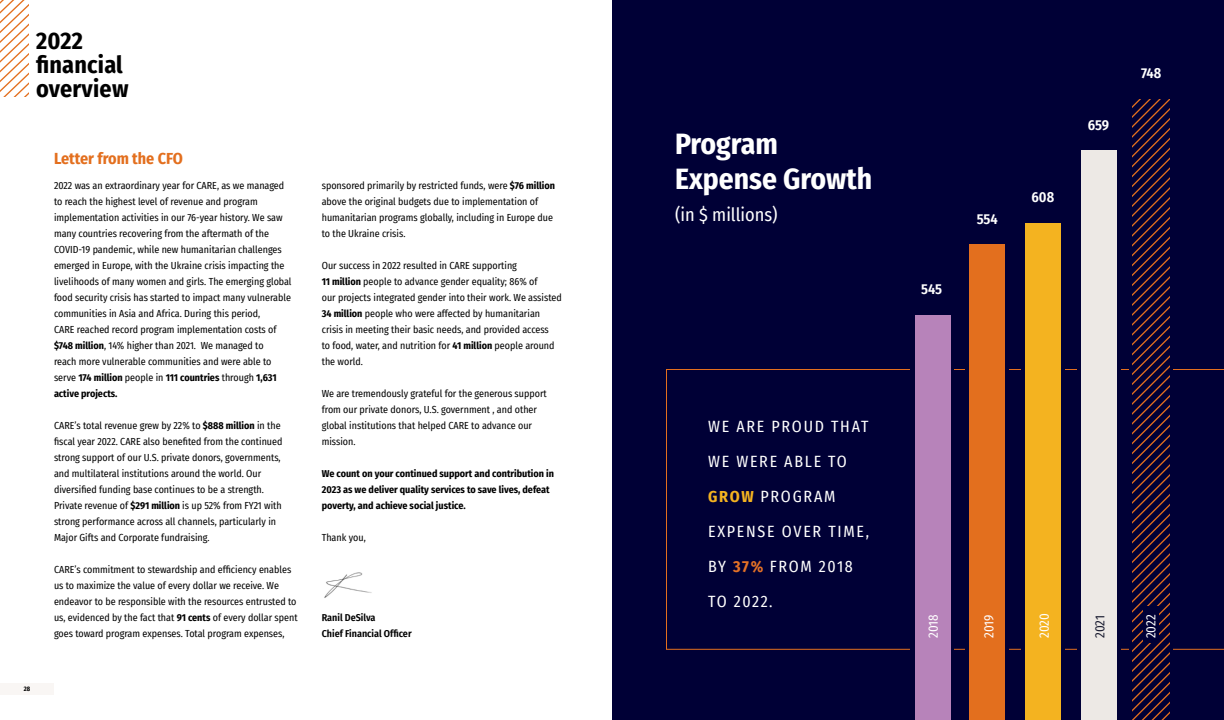
<style>
.page{position:relative;width:1224px;height:720px;background:#fff}
.page>*{position:absolute;margin:0;border:0;box-sizing:border-box;transform-origin:0 0}
.t1{font:700 29.4px/35.3px "Fira Sans Condensed";color:#fff}
.t2{font:700 24px/24px "Fira Sans Condensed";letter-spacing:.01em;color:#000}
.t3{font:18.3px "Fira Sans Condensed";color:#fff}
.t4{font:700 16px "Fira Sans Condensed";color:#e36f1e}
.t5{font:15.9px "Fira Sans Condensed";letter-spacing:.11em;color:#fff}
.t6{font:600 14.4px "Fira Sans Condensed";color:#fff}
.t7{font:13px "Fira Sans Condensed";color:#fff}
.t8{font:13px "Fira Sans Condensed";color:#1b1d31}
.t9{font:10px/16px "Fira Sans Condensed";color:#000}
.t10{font:700 10px/16px "Fira Sans Condensed";color:#000}
.t11{font:600 10px/16px "Fira Sans Condensed";color:#000}
.t12{font:700 6.5px "Fira Sans Condensed";color:#000}
.s1{font-weight:700}
.s2{font-weight:700;color:#f4b320}
.s3{font-weight:700;color:#e47126}
</style>
<div class="page">
<div style="left:0;top:683px;width:54px;height:12px;background:#f9f6f4"></div>
<div style="left:612px;top:0;width:612px;height:720px;background:#000036"></div>
<img style="left:324px;top:572px;width:48px;height:26px">
<svg style="left:0;top:0;width:28px;height:96px"></svg>
<svg style="left:666px;top:369px;width:558px;height:281px"></svg>
<div style="left:1130px;top:227px;width:43px;height:493px;background:#000036"></div>
<div style="left:966px;top:227px;width:43px;height:493px;background:#000036"></div>
<div style="left:969px;top:245px;width:36px;height:475px;background:#e36f1e"></div>
<div style="left:910px;top:305px;width:43px;height:415px;background:#000036"></div>
<div style="left:915px;top:315px;width:36px;height:405px;background:#b783ba"></div>
<div style="left:1021px;top:227px;width:44px;height:493px;background:#000036"></div>
<div style="left:1025px;top:224px;width:36px;height:496px;background:#f4b320"></div>
<div style="left:1077px;top:227px;width:43px;height:493px;background:#000036"></div>
<div style="left:1081px;top:151px;width:36px;height:569px;background:#ede9e5"></div>
<svg style="left:1133px;top:99px;width:37px;height:621px"></svg>
<div style="left:1143px;top:606px;width:16px;height:37px;background:#000036"></div>
<h2 class="t2" style="left:36px;top:27px;width:94px">2022 financial overview</h2>
<h3 class="t4" style="left:54px;top:146px;width:130px">Letter from the CFO</h3>
<p class="t12" style="left:24px;top:683px;width:8px">28</p>
<p class="t9" style="left:54px;top:177px;width:239px">2022 was an extraordinary year for CARE, as we managed to reach the highest level of revenue and program implementation activities in our 76-year history. We saw many countries recovering from the aftermath of the COVID-19 pandemic, while new humanitarian challenges emerged in Europe, with the Ukraine crisis impacting the livelihoods of many women and girls. The emerging global food security crisis has started to impact many vulnerable communities in Asia and Africa. During this period,<br>CARE reached record program implementation costs of <span class="s1">$748 million</span>, 14% higher than 2021. We managed to<br>reach more vulnerable communities and were able to serve <span class="s1">174 million</span> people in <span class="s1">111 countries</span> through <span class="s1">1,631 active projects.</span></p>
<p class="t9" style="left:54px;top:417px;width:230px">CARE’s total revenue grew by 22% to <span class="s1">$888 million</span> in the fiscal year 2022. CARE also benefited from the continued strong support of our U.S. private donors, governments, and multilateral institutions around the world. Our diversified funding base continues to be a strength.<br>Private revenue of <span class="s1">$291 million</span> is up 52% from FY21 with strong performance across all channels, particularly in Major Gifts and Corporate fundraising.</p>
<p class="t9" style="left:54px;top:561px;width:245px">CARE’s commitment to stewardship and efficiency enables us to maximize the value of every dollar we receive. We endeavor to be responsible with the resources entrusted to us, evidenced by the fact that <span class="s1">91 cents</span> of every dollar spent goes toward program expenses. Total program expenses,</p>
<p class="t9" style="left:322px;top:177px;width:235px">sponsored primarily by restricted funds, were <span class="s1">$76 million </span>above the original budgets due to implementation of humanitarian programs globally, including in Europe due to the Ukraine crisis.</p>
<p class="t9" style="left:322px;top:257px;width:242px">Our success in 2022 resulted in CARE supporting<br><span class="s1">11 million</span> people to advance gender equality; 86% of<br>our projects integrated gender into their work. We assisted <span class="s1">34 million</span> people who were affected by humanitarian crisis in meeting their basic needs, and provided access<br>to food, water, and nutrition for <span class="s1">41 million</span> people around the world.</p>
<p class="t9" style="left:322px;top:385px;width:227px">We are tremendously grateful for the generous support from our private donors, U.S. government , and other global institutions that helped CARE to advance our mission.</p>
<p class="t10" style="left:322px;top:465px;width:234px">We count on your continued support and contribution in<br>2023 as we deliver quality services to save lives, defeat poverty, and achieve social justice.</p>
<p class="t9" style="left:322px;top:529px;width:46px">Thank you,</p>
<p class="t11" style="left:322px;top:609px;width:91px">Ranil DeSilva<br>Chief Financial Officer</p>
<h1 class="t1" style="left:675px;top:124px;width:199px">Program<br>Expense Growth</h1>
<h3 class="t3" style="left:675px;top:200px;width:104px">(in $ millions)</h3>
<h3 class="t6" style="left:921px;top:277px;width:23px">545</h3>
<h3 class="t6" style="left:977px;top:207px;width:23px">554</h3>
<h3 class="t6" style="left:1032px;top:186px;width:24px">608</h3>
<h3 class="t6" style="left:1088px;top:114px;width:23px">659</h3>
<h3 class="t6" style="left:1141px;top:61px;width:22px">748</h3>
<h3 class="t5" style="left:708px;top:415px;width:162px">WE ARE PROUD THAT</h3>
<h3 class="t5" style="left:708px;top:450px;width:140px">WE WERE ABLE TO</h3>
<h3 class="t5" style="left:708px;top:485px;width:129px"><span class="s2">GROW</span> PROGRAM</h3>
<h3 class="t5" style="left:708px;top:520px;width:162px">EXPENSE OVER TIME,</h3>
<h3 class="t5" style="left:708px;top:555px;width:146px">BY <span class="s3">37%</span> FROM 2018</h3>
<h3 class="t5" style="left:708px;top:590px;width:66px">TO 2022.</h3>
<h3 class="t7" style="left:923px;top:638px;width:25px;rotate:-90deg">2018</h3>
<h3 class="t7" style="left:979px;top:638px;width:25px;rotate:-90deg">2019</h3>
<h3 class="t7" style="left:1035px;top:638px;width:26px;rotate:-90deg">2020</h3>
<h3 class="t8" style="left:1090px;top:638px;width:24px;rotate:-90deg">2021</h3>
<h3 class="t7" style="left:1141px;top:638px;width:25px;rotate:-90deg">2022</h3>
</div>
